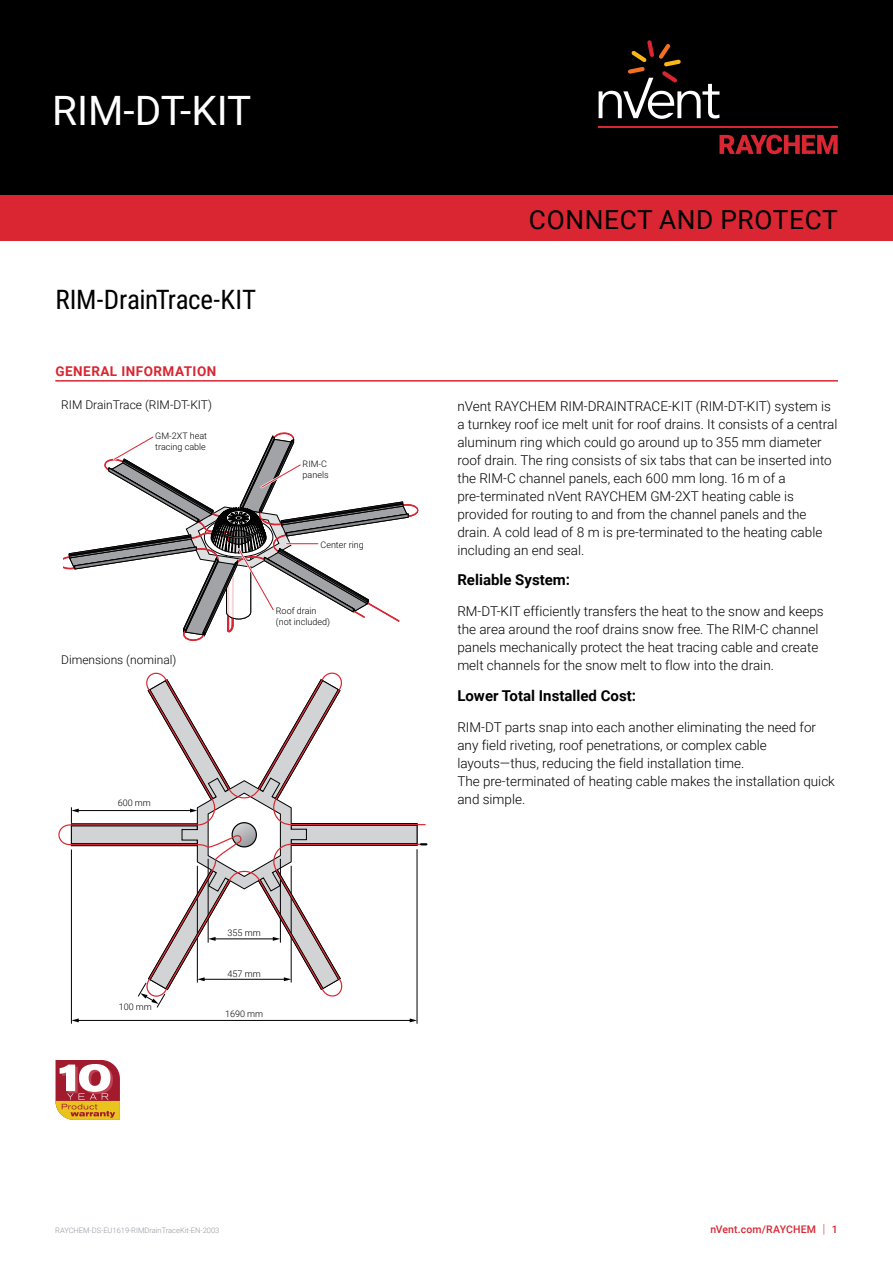
<style>
.page{position:relative;width:893px;height:1263px;background:#fff}
.page>*{position:absolute;margin:0;border:0;box-sizing:border-box;transform-origin:0 0}
.t1{font:40.5px "Roboto";color:#fff}
.t2{font:27px "Roboto Condensed";letter-spacing:-.015em;color:#000}
.t3{font:26.25px "Roboto";letter-spacing:.025em;color:#000}
.t4{font:700 15px "Roboto";color:#000}
.t5{font:300 13.5px/18px "Roboto";color:#000}
.t6{font:700 13.5px "Roboto";letter-spacing:.035em;color:#d92632}
.t7{font:300 12px "Roboto";color:#000}
.t8{font:500 10.5px "Roboto";letter-spacing:.015em;color:#d92632}
.t9{font:300 9px/10.8px "Roboto";color:#010101}
.t10{font:300 9px "Roboto";color:#000}
.t11{font:300 7.5px "Roboto";color:#90969e}
.s1{font-weight:300;font-size:12.6px}
</style>
<div class="page">
<div style="left:0;top:0;width:893px;height:196px;background:#000"></div>
<div style="left:0;top:196px;width:893px;height:45px;background:#d92632"></div>
<svg style="left:719px;top:135px;width:119px;height:19px"></svg>
<hr style="left:599px;top:126px;width:239px;height:1px;background:#d92632">
<svg style="left:599px;top:40px;width:120px;height:79px"></svg>
<svg style="left:63px;top:434px;width:346px;height:207px"></svg>
<hr style="left:77px;top:1020px;width:334px;height:1px;background:#000">
<svg style="left:410px;top:1018px;width:7px;height:4px"></svg>
<svg style="left:72px;top:1018px;width:7px;height:4px"></svg>
<hr style="left:71px;top:849px;width:1px;height:175px;background:#000">
<hr style="left:417px;top:849px;width:1px;height:175px;background:#000">
<svg style="left:58px;top:672px;width:369px;height:327px"></svg>
<svg style="left:56px;top:1060px;width:64px;height:60px"></svg>
<hr style="left:55px;top:380px;width:783px;height:2px;background:#d92632">
<h1 class="t1" style="left:52px;top:82px;width:201px">RIM-DT-KIT</h1>
<h2 class="t2" style="left:56px;top:280px;width:202px">RIM-DrainTrace-KIT</h2>
<p class="t6" style="left:56px;top:362px;width:162px">GENERAL INFORMATION</p>
<p class="t7" style="left:61px;top:397px;width:152px">RIM DrainTrace (RIM-DT-KIT)</p>
<p class="t9" style="left:155px;top:430px;width:53px">GM-2XT heat tracing cable</p>
<p class="t9" style="left:303px;top:458px;width:28px">RIM-C panels</p>
<p class="t7" style="left:61px;top:651px;width:117px">Dimensions (nominal)</p>
<p class="t9" style="left:321px;top:539px;width:45px">Center ring</p>
<p class="t9" style="left:276px;top:605px;width:56px">Roof drain (not included)</p>
<p class="t10" style="left:118px;top:797px;width:35px">600 mm</p>
<p class="t10" style="left:119px;top:1001px;width:35px">100 mm</p>
<p class="t10" style="left:228px;top:927px;width:35px">355 mm</p>
<p class="t10" style="left:228px;top:967px;width:35px">457 mm</p>
<p class="t10" style="left:225px;top:1008px;width:40px">1690 mm</p>
<p class="t11" style="left:55px;top:1225px;width:166px">RAYCHEM-DS-EU1619-RIMDrainTraceKit-EN-2003</p>
<h3 class="t3" style="left:529px;top:201px;width:310px">CONNECT AND PROTECT</h3>
<p class="t5" style="left:457px;top:396px;width:382px">nVent RAYCHEM RIM-DRAINTRACE-KIT (RIM-DT-KIT) system is a turnkey roof ice melt unit for roof drains. It consists of a central aluminum ring which could go around up to 355 mm diameter roof drain. The ring consists of six tabs that can be inserted into the RIM-C channel panels, each 600 mm long. 16 m of a pre-terminated nVent RAYCHEM GM-2XT heating cable is provided for routing to and from the channel panels and the drain. A cold lead of 8 m is pre-terminated to the heating cable including an end seal.</p>
<p class="t4" style="left:457px;top:569px;width:114px">Reliable System:</p>
<p class="t5" style="left:457px;top:602px;width:368px">RM-DT-KIT efficiently transfers the heat to the snow and keeps the area around the roof drains snow free. The RIM-C channel panels mechanically protect the heat tracing cable and create melt channels for the snow melt to flow into the drain.</p>
<p class="t4" style="left:457px;top:685px;width:180px">Lower Total Installed Cost:</p>
<p class="t5" style="left:457px;top:717px;width:379px">RIM-DT parts snap into each another eliminating the need for any field riveting, roof penetrations, or complex cable layouts—thus, reducing the field installation time.<br>The pre-terminated of heating cable makes the installation quick and simple.</p>
<p class="t8" style="left:710px;top:1222px;width:129px">nVent.com/RAYCHEM <span class="s1">|</span> 1</p>
</div>
